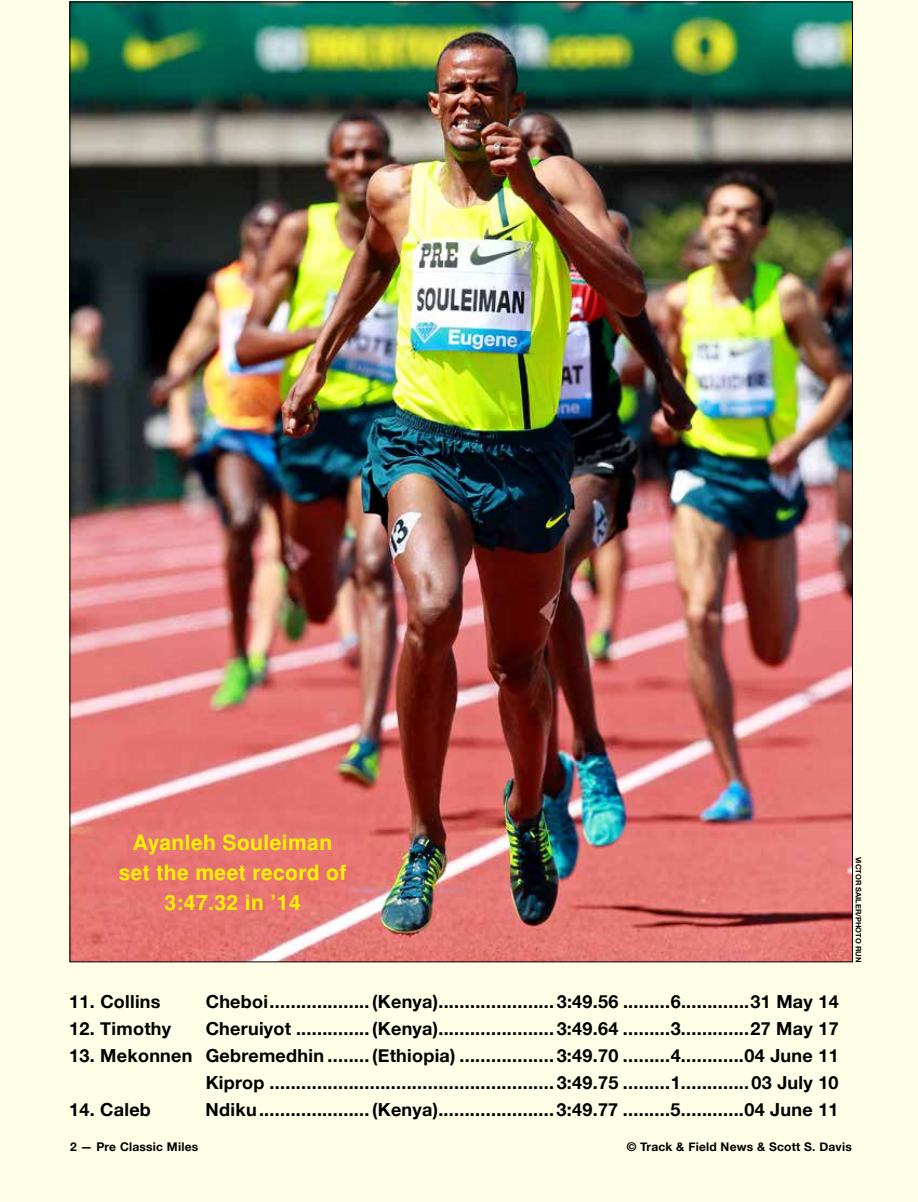
<style>
.page{position:relative;width:918px;height:1202px;background:#fffee6}
.page>*{position:absolute;margin:0;border:0;box-sizing:border-box;transform-origin:0 0}
.t1{font:700 21px/30px "Helvetica";letter-spacing:.02em;color:#fff200;text-align:center}
.t2{font:700 18px/27px "Helvetica Neue";letter-spacing:.015em;color:#000;text-align:right}
.t3{font:700 12px "Helvetica Neue";letter-spacing:.02em;color:#000}
.t4{font:700 7.5px "Helvetica Neue";color:#000}
</style>
<div class="page">
<img style="left:72px;top:4px;width:779px;height:956px">
<p class="t1" style="left:119px;top:827px;width:229px">Ayanleh Souleiman set the meet record of<br>3:47.32 in ’14</p>
<p class="t2" style="left:69px;top:989px;width:93px">11. Collins</p>
<p class="t2" style="left:206px;top:989px;width:634px">Cheboi...................(Kenya)...................... 3:49.56 .........6.............31 May 14</p>
<p class="t2" style="left:69px;top:1016px;width:104px">12. Timothy</p>
<p class="t2" style="left:206px;top:1016px;width:634px">Cheruiyot ..............(Kenya)...................... 3:49.64 .........3.............27 May 17</p>
<p class="t2" style="left:69px;top:1043px;width:771px">13. Mekonnen Gebremedhin ........(Ethiopia) .................. 3:49.70 .........4............04 June 11<br>Kiprop ...................................................... 3:49.75 .........1.............03 July 10</p>
<p class="t2" style="left:69px;top:1097px;width:83px">14. Caleb</p>
<p class="t2" style="left:206px;top:1097px;width:634px">Ndiku.....................(Kenya)...................... 3:49.77 .........5............04 June 11</p>
<p class="t4" style="left:865px;top:856px;width:106px;rotate:90deg">VICTOR sailer/photo run</p>
<p class="t3" style="left:70px;top:1137px;width:130px">2 — Pre Classic Miles</p>
<p class="t3" style="left:627px;top:1137px;width:227px">© Track &amp; Field News &amp; Scott S. Davis</p>
</div>
